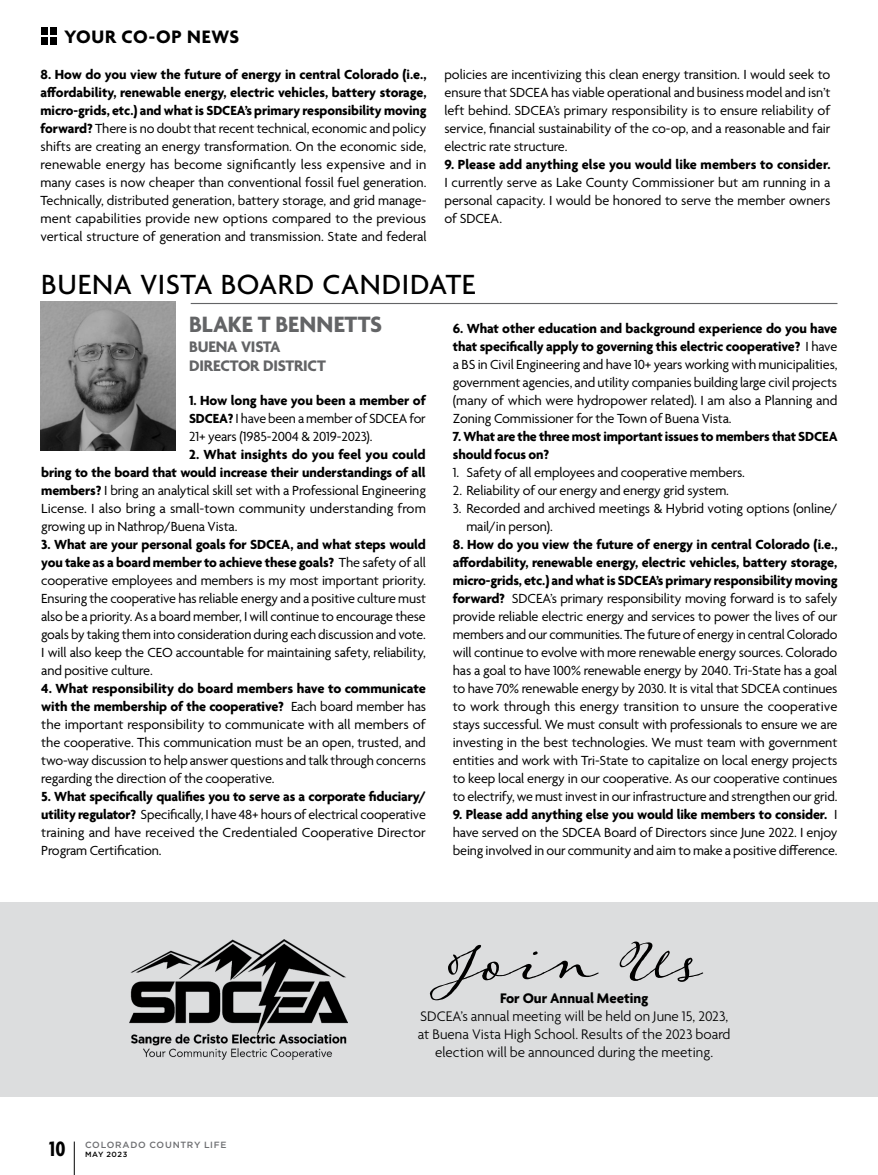
<style>
.page{position:relative;width:878px;height:1175px;background:#fff}
.page>*{position:absolute;margin:0;border:0;box-sizing:border-box;transform-origin:0 0}
.t1{font:57px "Adorn Garland";color:#000}
.t2{font:500 30px "Agenda";letter-spacing:.015em;color:#000}
.t3{font:700 24px "Agenda";color:#636466}
.t4{font:700 condensed 22.5px "Agenda";color:#000}
.t5{font:700 19.5px "Agenda";letter-spacing:.03em;color:#000}
.t6{font:700 16.5px/19.5px "Agenda";letter-spacing:-.01em;color:#636466}
.t7{font:300 15px/18px "Agenda";color:#000;text-align:center}
.t8{font:700 15px "Agenda";color:#000}
.t9{font:14.25px/18px "Agenda";letter-spacing:-.01em;color:#000;text-align:justify}
.t10{font:700 14.25px/18px "Agenda";letter-spacing:-.01em;color:#000}
.t11{font:500 9px "Gotham HTF";letter-spacing:.075em;color:#6d6e71}
.t12{font:500 7.5px "Gotham HTF";letter-spacing:.075em;color:#000}
.s1{font-weight:700}
</style>
<div class="page">
<div style="left:0;top:902px;width:878px;height:195px;background:#dcddde"></div>
<img style="left:40px;top:302px;width:136px;height:148px">
<hr style="left:191px;top:303px;width:646px;height:1px;background:#636466">
<img style="left:130px;top:939px;width:218px;height:120px">
<hr style="left:74px;top:1141px;width:1px;height:33px;background:#000">
<div style="left:50px;top:37px;width:7px;height:7px;background:#000"></div>
<div style="left:50px;top:28px;width:7px;height:7px;background:#000"></div>
<div style="left:41px;top:37px;width:7px;height:7px;background:#000"></div>
<div style="left:41px;top:28px;width:7px;height:7px;background:#000"></div>
<h3 class="t5" style="left:64px;top:26px;width:176px">YOUR CO-OP NEWS</h3>
<p class="t9" style="left:40px;top:67px;width:387px"><span class="s1">8. How do you view the future of energy in central Colorado (i.e., affordability, renewable energy, electric vehicles, battery storage, micro-grids, etc.) and what is SDCEA’s primary responsibility moving forward?</span> There is no doubt that recent technical, economic and policy shifts are creating an energy transformation. On the economic side, renewable energy has become significantly less expensive and in many cases is now cheaper than conventional fossil fuel generation.<br>Technically, distributed generation, battery storage, and grid manage&shy;ment capabilities provide new options compared to the previous vertical structure of generation and transmission. State and federal</p>
<p class="t9" style="left:444px;top:67px;width:387px">policies are incentivizing this clean energy transition. I would seek to ensure that SDCEA has viable operational and business model and isn’t left behind. SDCEA’s primary responsibility is to ensure reliability of service, financial sustainability of the co-op, and a reasonable and fair electric rate structure.</p>
<p class="t10" style="left:444px;top:157px;width:387px">9. Please add anything else you would like members to consider.</p>
<p class="t9" style="left:444px;top:175px;width:387px">I currently serve as Lake County Commissioner but am running in a personal capacity. I would be honored to serve the member owners of SDCEA.</p>
<h2 class="t2" style="left:41px;top:268px;width:435px">BUENA VISTA BOARD CANDIDATE</h2>
<h3 class="t3" style="left:189px;top:312px;width:195px">BLAKE T BENNETTS</h3>
<p class="t6" style="left:189px;top:338px;width:138px">BUENA VISTA<br>DIRECTOR DISTRICT</p>
<p class="t9" style="left:189px;top:392px;width:238px"><span class="s1">1. How long have you been a member of SDCEA?</span> I have been a member of SDCEA for 21+ years (1985-2004 &amp; 2019-2023).</p>
<p class="t9" style="left:41px;top:446px;width:386px;text-indent:148px"><span class="s1">2. What insights do you feel you could bring to the board that would increase their understandings of all members?</span> I bring an analytical skill set with a Professional Engineering License. I also bring a small-town community understanding from growing up in Nathrop/Buena Vista.</p>
<p class="t9" style="left:41px;top:536px;width:386px"><span class="s1">3. What are your personal goals for SDCEA, and what steps would you take as a board member to achieve these goals?</span> The safety of all cooperative employees and members is my most important priority.<br>Ensuring the cooperative has reliable energy and a positive culture must also be a priority. As a board member, I will continue to encourage these goals by taking them into consideration during each discussion and vote.<br>I will also keep the CEO accountable for maintaining safety, reliability, and positive culture.</p>
<p class="t9" style="left:41px;top:680px;width:386px"><span class="s1">4. What responsibility do board members have to communicate with the membership of the cooperative?</span> Each board member has the important responsibility to communicate with all members of the cooperative. This communication must be an open, trusted, and two-way discussion to help answer questions and talk through concerns regarding the direction of the cooperative.</p>
<p class="t9" style="left:41px;top:788px;width:386px"><span class="s1">5. What specifically qualifies you to serve as a corporate fiduciary/ utility regulator?</span> Specifically, I have 48+ hours of electrical cooperative training and have received the Credentialed Cooperative Director Program Certification.</p>
<p class="t9" style="left:453px;top:320px;width:386px"><span class="s1">6. What other education and background experience do you have that specifically apply to governing this electric cooperative?</span> I have a BS in Civil Engineering and have 10+ years working with municipalities, government agencies, and utility companies building large civil projects (many of which were hydropower related). I am also a Planning and Zoning Commissioner for the Town of Buena Vista.</p>
<p class="t10" style="left:453px;top:428px;width:386px">7. What are the three most important issues to members that SDCEA should focus on?</p>
<p class="t9" style="left:453px;top:464px;width:293px">1. Safety of all employees and cooperative members.</p>
<p class="t9" style="left:453px;top:482px;width:277px">2. Reliability of our energy and energy grid system.</p>
<p class="t9" style="left:466px;top:500px;width:373px;text-indent:-14px">3. Recorded and archived meetings &amp; Hybrid voting options (online/ mail/in person).</p>
<p class="t9" style="left:453px;top:536px;width:386px"><span class="s1">8. How do you view the future of energy in central Colorado (i.e., affordability, renewable energy, electric vehicles, battery storage, micro-grids, etc.) and what is SDCEA’s primary responsibility moving forward?</span> SDCEA’s primary responsibility moving forward is to safely provide reliable electric energy and services to power the lives of our members and our communities. The future of energy in central Colorado will continue to evolve with more renewable energy sources. Colorado has a goal to have 100% renewable energy by 2040. Tri-State has a goal to have 70% renewable energy by 2030. It is vital that SDCEA continues to work through this energy transition to unsure the cooperative stays successful. We must consult with professionals to ensure we are investing in the best technologies. We must team with government entities and work with Tri-State to capitalize on local energy projects to keep local energy in our cooperative. As our cooperative continues to electrify, we must invest in our infrastructure and strengthen our grid.</p>
<p class="t9" style="left:453px;top:806px;width:386px"><span class="s1">9. Please add anything else you would like members to consider.</span> I have served on the SDCEA Board of Directors since June 2022. I enjoy being involved in our community and aim to make a positive difference.</p>
<h3 class="t4" style="left:49px;top:1136px;width:18px">10</h3>
<p class="t11" style="left:85px;top:1140px;width:143px">COLORADO COUNTRY LIFE</p>
<p class="t12" style="left:85px;top:1150px;width:44px">MAY 2023</p>
<h1 class="t1" style="left:446px;top:925px;width:258px">Join Us</h1>
<p class="t8" style="left:500px;top:989px;width:150px">For Our Annual Meeting</p>
<p class="t7" style="left:418px;top:1007px;width:314px">SDCEA’s annual meeting will be held on June 15, 2023, at Buena Vista High School. Results of the 2023 board election will be announced during the meeting.</p>
</div>
